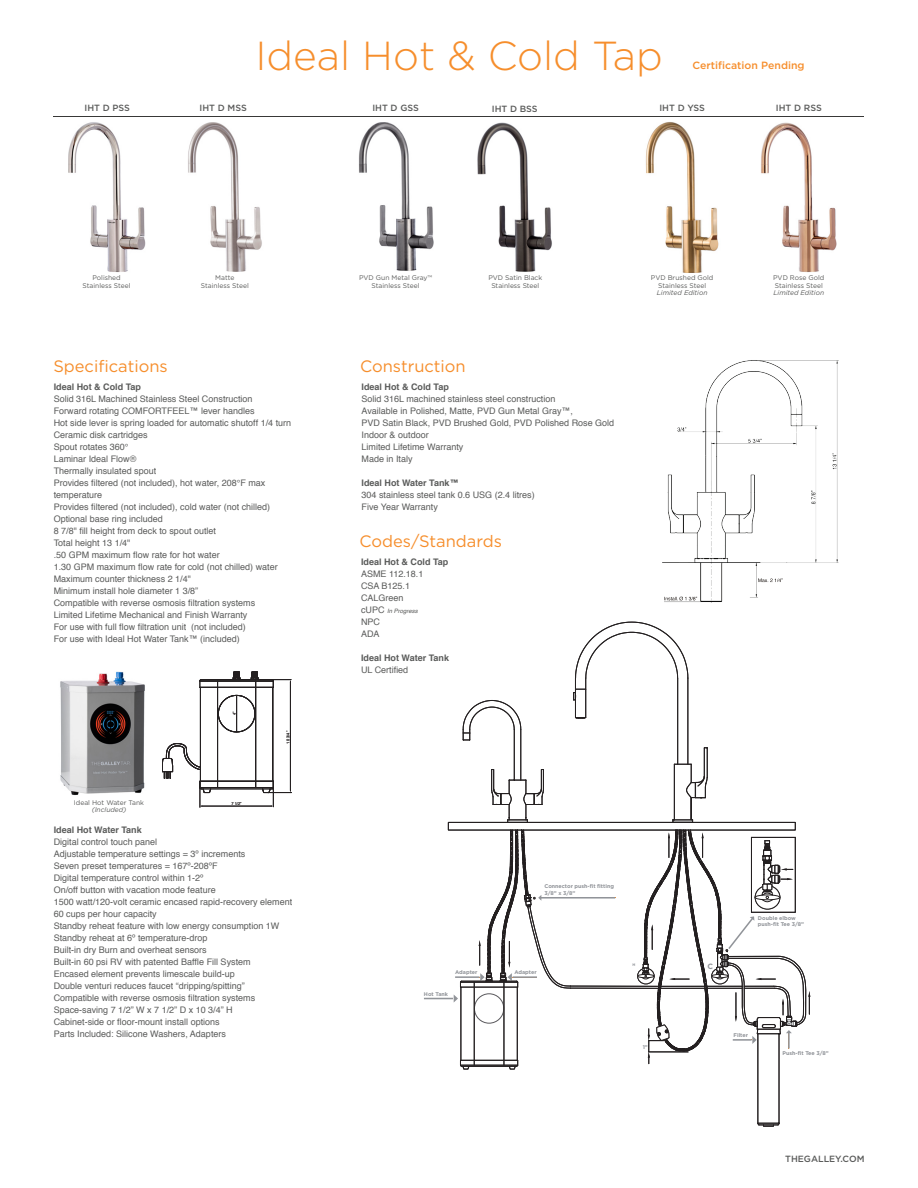
<style>
.page{position:relative;width:918px;height:1188px;background:#fff}
.page>*{position:absolute;margin:0;border:0;box-sizing:border-box;transform-origin:0 0}
.t1{font:300 40.5px "Gotham";color:#f68e2c}
.t2{font:16.5px "Gotham";color:#f68e2c}
.t3{font:500 10.5px "Gotham";color:#f68e2c}
.t4{font:9px/12px "Helvetica";color:#5a5b5a}
.t5{font:700 9px "Helvetica";color:#5a5b5a}
.t6{font:500 9px "Gotham";color:#5a5b5a}
.t7{font:700 7.65px "Gotham";color:#919499}
.t8{font:6.75px/7.5px "Gotham";color:#5a5b5a;text-align:center}
.t9{font:italic 6.75px "Gotham";color:#5a5b5a}
.t10{font:italic 6px "Helvetica";color:#5a5b5a}
.t11{font:700 5.4px/6.1px "Gotham";color:#919499}
.t12{font:4.05px "Helvetica";color:#231f20}
.t13{font:700 3.75px "Gotham";color:#919499}
.s1{font-style:normal;font-size:9px}
</style>
<div class="page">
<img style="left:68px;top:122px;width:78px;height:150px">
<img style="left:188px;top:122px;width:74px;height:150px">
<img style="left:359px;top:122px;width:75px;height:149px">
<img style="left:477px;top:122px;width:75px;height:150px">
<img style="left:646px;top:122px;width:73px;height:151px">
<img style="left:761px;top:122px;width:76px;height:150px">
<img style="left:662px;top:360px;width:177px;height:243px">
<svg style="left:424px;top:994px;width:34px;height:9px"></svg>
<hr style="left:455px;top:976px;width:25px;height:2px;background:#919499">
<hr style="left:541px;top:897px;width:74px;height:2px;background:#919499">
<div style="left:474px;top:994px;width:30px;height:29px;border:1px solid #59585c;border-radius:50%"></div>
<div style="left:638px;top:968px;width:16px;height:16px;border:1px solid #231f20;border-radius:50%"></div>
<svg style="left:463px;top:700px;width:81px;height:123px"></svg>
<hr style="left:462px;top:981px;width:55px;height:1px;background:#231f20">
<hr style="left:474px;top:982px;width:1px;height:83px;background:#231f20">
<hr style="left:504px;top:982px;width:1px;height:83px;background:#231f20">
<hr style="left:460px;top:987px;width:58px;height:1px;background:#231f20">
<hr style="left:461px;top:987px;width:1px;height:73px;background:#231f20">
<hr style="left:517px;top:987px;width:1px;height:73px;background:#231f20">
<svg style="left:460px;top:1060px;width:58px;height:9px"></svg>
<hr style="left:460px;top:982px;width:58px;height:1px;background:#231f20">
<hr style="left:460px;top:1065px;width:58px;height:1px;background:#231f20">
<hr style="left:570px;top:988px;width:89px;height:1px;background:#231f20">
<hr style="left:570px;top:986px;width:89px;height:1px;background:#231f20">
<svg style="left:573px;top:622px;width:135px;height:201px"></svg>
<hr style="left:779px;top:1034px;width:1px;height:89px;background:#231f20">
<svg style="left:758px;top:1123px;width:21px;height:3px"></svg>
<hr style="left:758px;top:1034px;width:1px;height:89px;background:#231f20">
<div style="left:637px;top:974px;width:17px;height:4px;border:1px solid #231f20;border-radius:50%"></div>
<svg style="left:642px;top:830px;width:168px;height:234px"></svg>
<svg style="left:479px;top:830px;width:92px;height:158px"></svg>
<hr style="left:54px;top:116px;width:810px;height:1px;background:#383837">
<img style="left:60px;top:672px;width:85px;height:123px">
<svg style="left:162px;top:672px;width:130px;height:135px"></svg>
<p class="t1" style="left:255px;top:30px;width:409px">Ideal Hot &amp; Cold Tap</p>
<p class="t3" style="left:692px;top:59px;width:114px">Certification Pending</p>
<p class="t6" style="left:84px;top:102px;width:47px">IHT D PSS</p>
<p class="t6" style="left:200px;top:102px;width:49px">IHT D MSS</p>
<p class="t6" style="left:372px;top:102px;width:48px">IHT D GSS</p>
<p class="t6" style="left:492px;top:103px;width:47px">IHT D BSS</p>
<p class="t6" style="left:659px;top:102px;width:47px">IHT D YSS</p>
<p class="t6" style="left:776px;top:102px;width:47px">IHT D RSS</p>
<p class="t8" style="left:83px;top:274px;width:49px">Polished<br>Stainless Steel</p>
<p class="t8" style="left:215px;top:274px;width:21px">Matte</p>
<p class="t8" style="left:201px;top:281px;width:49px">Stainless Steel</p>
<p class="t8" style="left:359px;top:274px;width:75px">PVD Gun Metal Gray™<br>Stainless Steel</p>
<p class="t8" style="left:488px;top:274px;width:55px">PVD Satin Black<br>Stainless Steel</p>
<p class="t8" style="left:651px;top:274px;width:64px">PVD Brushed Gold<br>Stainless Steel</p>
<p class="t9" style="left:657px;top:288px;width:52px">Limited Edition</p>
<p class="t8" style="left:773px;top:274px;width:53px;text-align:left">PVD Rose Gold<br>Stainless Steel</p>
<p class="t9" style="left:773px;top:288px;width:52px">Limited Edition</p>
<p class="t2" style="left:53px;top:356px;width:116px">Specifications</p>
<p class="t5" style="left:54px;top:379px;width:89px">Ideal Hot &amp; Cold Tap</p>
<p class="t4" style="left:54px;top:393px;width:200px">Solid 316L Machined Stainless Steel Construction</p>
<p class="t4" style="left:54px;top:405px;width:202px">Forward rotating COMFORTFEEL™ lever handles</p>
<p class="t4" style="left:54px;top:417px;width:239px">Hot side lever is spring loaded for automatic shutoff 1/4 turn</p>
<p class="t4" style="left:54px;top:429px;width:96px">Ceramic disk cartridges</p>
<p class="t4" style="left:54px;top:441px;width:76px">Spout rotates 360°</p>
<p class="t4" style="left:54px;top:453px;width:84px">Laminar Ideal Flow®</p>
<p class="t4" style="left:54px;top:465px;width:104px">Thermally insulated spout</p>
<p class="t4" style="left:54px;top:477px;width:213px">Provides filtered (not included), hot water, 208°F max temperature</p>
<p class="t4" style="left:54px;top:501px;width:218px">Provides filtered (not included), cold water (not chilled)</p>
<p class="t4" style="left:54px;top:513px;width:111px">Optional base ring included</p>
<p class="t4" style="left:54px;top:525px;width:164px">8 7/8" fill height from deck to spout outlet</p>
<p class="t4" style="left:54px;top:537px;width:78px">Total height 13 1/4"</p>
<p class="t4" style="left:54px;top:549px;width:168px">.50 GPM maximum flow rate for hot water</p>
<p class="t4" style="left:54px;top:561px;width:226px">1.30 GPM maximum flow rate for cold (not chilled) water</p>
<p class="t4" style="left:54px;top:573px;width:139px">Maximum counter thickness 2 1/4"</p>
<p class="t4" style="left:54px;top:585px;width:146px">Minimum install hole diameter 1 3/8”</p>
<p class="t4" style="left:54px;top:597px;width:203px">Compatible with reverse osmosis filtration systems</p>
<p class="t4" style="left:54px;top:609px;width:195px">Limited Lifetime Mechanical and Finish Warranty</p>
<p class="t4" style="left:54px;top:621px;width:194px">For use with full flow filtration unit (not included)</p>
<p class="t4" style="left:54px;top:633px;width:188px">For use with Ideal Hot Water Tank™ (included)</p>
<p class="t8" style="left:74px;top:798px;width:72px">Ideal Hot Water Tank</p>
<p class="t9" style="left:92px;top:805px;width:36px">(Included)</p>
<p class="t12" style="left:231px;top:715px;width:5px;rotate:-90deg">4”</p>
<p class="t12" style="left:231px;top:801px;width:12px">7 1/2”</p>
<p class="t12" style="left:285px;top:744px;width:14px;rotate:-90deg">10 3/4”</p>
<p class="t5" style="left:54px;top:823px;width:90px">Ideal Hot Water Tank</p>
<p class="t4" style="left:54px;top:837px;width:105px">Digital control touch panel</p>
<p class="t4" style="left:54px;top:849px;width:193px">Adjustable temperature settings = 3º increments</p>
<p class="t4" style="left:54px;top:861px;width:165px">Seven preset temperatures = 167º-208ºF</p>
<p class="t4" style="left:54px;top:873px;width:151px">Digital temperature control within 1-2º</p>
<p class="t4" style="left:54px;top:885px;width:163px">On/off button with vacation mode feature</p>
<p class="t4" style="left:54px;top:897px;width:240px">1500 watt/120-volt ceramic encased rapid-recovery element</p>
<p class="t4" style="left:54px;top:909px;width:105px">60 cups per hour capacity</p>
<p class="t4" style="left:54px;top:921px;width:227px">Standby reheat feature with low energy consumption 1W</p>
<p class="t4" style="left:54px;top:933px;width:155px">Standby reheat at 6º temperature-drop</p>
<p class="t4" style="left:54px;top:945px;width:155px">Built-in dry Burn and overheat sensors</p>
<p class="t4" style="left:54px;top:957px;width:198px">Built-in 60 psi RV with patented Baffle Fill System</p>
<p class="t4" style="left:54px;top:969px;width:183px">Encased element prevents limescale build-up</p>
<p class="t4" style="left:54px;top:981px;width:193px">Double venturi reduces faucet “dripping/spitting”</p>
<p class="t4" style="left:54px;top:993px;width:203px">Compatible with reverse osmosis filtration systems</p>
<p class="t4" style="left:54px;top:1005px;width:181px">Space-saving 7 1/2” W x 7 1/2” D x 10 3/4” H</p>
<p class="t4" style="left:54px;top:1017px;width:168px">Cabinet-side or floor-mount install options</p>
<p class="t4" style="left:54px;top:1029px;width:174px">Parts Included: Silicone Washers, Adapters</p>
<p class="t2" style="left:360px;top:356px;width:107px">Construction</p>
<p class="t5" style="left:362px;top:379px;width:89px">Ideal Hot &amp; Cold Tap</p>
<p class="t4" style="left:362px;top:393px;width:195px">Solid 316L machined stainless steel construction</p>
<p class="t4" style="left:362px;top:405px;width:213px">Available in Polished, Matte, PVD Gun Metal Gray™,</p>
<p class="t4" style="left:362px;top:417px;width:254px">PVD Satin Black, PVD Brushed Gold, PVD Polished Rose Gold</p>
<p class="t4" style="left:362px;top:429px;width:69px">Indoor &amp; outdoor</p>
<p class="t4" style="left:362px;top:441px;width:103px">Limited Lifetime Warranty</p>
<p class="t4" style="left:362px;top:453px;width:53px">Made in Italy</p>
<p class="t5" style="left:362px;top:475px;width:99px">Ideal Hot Water Tank™</p>
<p class="t4" style="left:362px;top:489px;width:175px">304 stainless steel tank 0.6 USG (2.4 litres)</p>
<p class="t4" style="left:362px;top:501px;width:78px">Five Year Warranty</p>
<p class="t2" style="left:360px;top:531px;width:144px">Codes/Standards</p>
<p class="t5" style="left:361px;top:554px;width:89px">Ideal Hot &amp; Cold Tap</p>
<p class="t4" style="left:361px;top:568px;width:64px">ASME 112.18.1</p>
<p class="t4" style="left:361px;top:580px;width:51px">CSA B125.1</p>
<p class="t4" style="left:361px;top:592px;width:44px">CALGreen</p>
<p class="t10" style="left:361px;top:606px;width:58px"><span class="s1">cUPC</span> In Progress</p>
<p class="t4" style="left:361px;top:616px;width:20px">NPC</p>
<p class="t4" style="left:361px;top:628px;width:20px">ADA</p>
<p class="t5" style="left:361px;top:650px;width:90px">Ideal Hot Water Tank</p>
<p class="t4" style="left:361px;top:664px;width:49px">UL Certified</p>
<p class="t11" style="left:544px;top:883px;width:71px">Connector push-fit fitting<br>3/8” x 3/8”</p>
<p class="t11" style="left:455px;top:969px;width:24px">Adapter</p>
<p class="t11" style="left:514px;top:969px;width:24px">Adapter</p>
<p class="t11" style="left:424px;top:990px;width:26px">Hot Tank</p>
<p class="t13" style="left:633px;top:962px;width:4px">H</p>
<p class="t11" style="left:643px;top:1044px;width:7px">1”</p>
<p class="t7" style="left:707px;top:961px;width:7px">C</p>
<p class="t11" style="left:758px;top:915px;width:48px">Double elbow push-fit Tee 3/8”</p>
<p class="t11" style="left:734px;top:1032px;width:16px">Filter</p>
<p class="t11" style="left:783px;top:1050px;width:48px">Push-fit Tee 3/8”</p>
<p class="t6" style="left:785px;top:1153px;width:81px">THEGALLEY.COM</p>
</div>
